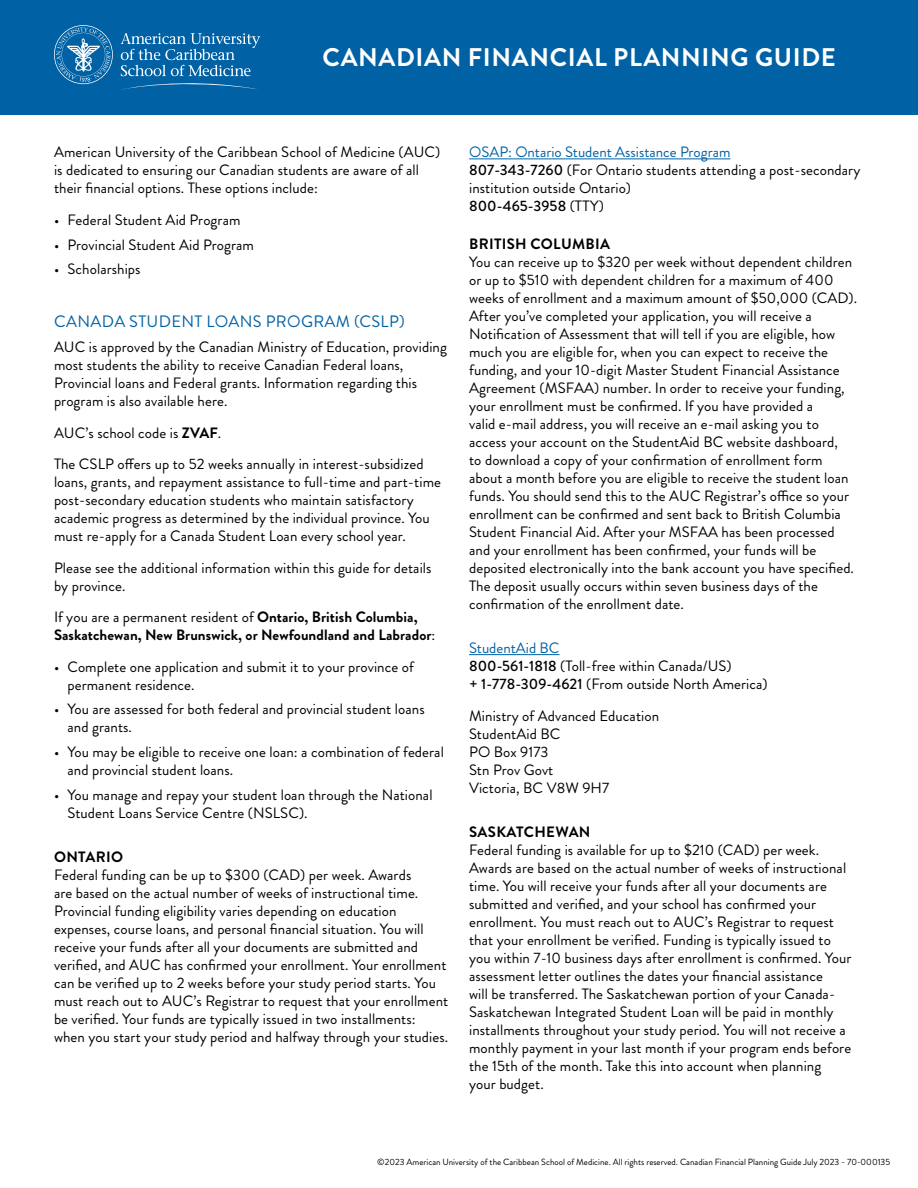
<style>
.page{position:relative;width:918px;height:1188px;background:#fff}
.page>*{position:absolute;margin:0;border:0;box-sizing:border-box;transform-origin:0 0}
.t1{font:700 25.5px "Brandon Grotesque";letter-spacing:.025em;color:#fff}
.t2{font:16.5px "Brandon Grotesque";letter-spacing:.02em;color:#0062a5}
.t3{font:15px/18px "Brandon Grotesque";letter-spacing:.005em;color:#000}
.t4{font:700 15px/18px "Brandon Grotesque";letter-spacing:.005em;color:#000}
.t5{font:9px "Brandon Grotesque";color:#000}
.s1{font-weight:700}
.s2{font-weight:400}
.s3{color:#0062a5}
.s4{font-weight:500}
</style>
<div class="page">
<hr style="left:469px;top:159px;width:261px;height:1px;background:#0062a5">
<hr style="left:469px;top:654px;width:91px;height:1px;background:#0062a5">
<div style="left:0;top:0;width:918px;height:115px;background:#0062a5"></div>
<svg style="left:121px;top:33px;width:139px;height:57px"></svg>
<svg style="left:54px;top:25px;width:59px;height:59px"></svg>
<h1 class="t1" style="left:323px;top:40px;width:515px">CANADIAN FINANCIAL PLANNING GUIDE</h1>
<p class="t3" style="left:54px;top:143px;width:388px">American University of the Caribbean School of Medicine (AUC) is dedicated to ensuring our Canadian students are aware of all their financial options. These options include:</p>
<p class="t3" style="left:54px;top:211px;width:188px">• Federal Student Aid Program</p>
<p class="t3" style="left:54px;top:236px;width:202px">• Provincial Student Aid Program</p>
<p class="t3" style="left:54px;top:260px;width:88px">• Scholarships</p>
<p class="t2" style="left:54px;top:310px;width:352px">CANADA STUDENT LOANS PROGRAM (CSLP)</p>
<p class="t3" style="left:54px;top:338px;width:394px">AUC is approved by the Canadian Ministry of Education, providing most students the ability to receive Canadian Federal loans, Provincial loans and Federal grants. Information regarding this program is also available here.</p>
<p class="t3" style="left:54px;top:417px;width:371px;line-height:31.5px">AUC’s school code is <span class="s1">ZVAF</span>.<br>The CSLP offers up to 52 weeks annually in interest-subsidized</p>
<p class="t3" style="left:54px;top:473px;width:389px">loans, grants, and repayment assistance to full-time and part-time post-secondary education students who maintain satisfactory academic progress as determined by the individual province. You must re-apply for a Canada Student Loan every school year.</p>
<p class="t3" style="left:54px;top:559px;width:379px">Please see the additional information within this guide for details by province.</p>
<p class="t4" style="left:54px;top:608px;width:383px"><span class="s2">If you are a permanent resident of</span> Ontario, British Columbia,<br>Saskatchewan, New Brunswick, or Newfoundland and Labrador<span class="s2">:</span></p>
<p class="t3" style="left:68px;top:658px;width:348px;text-indent:-14px">• Complete one application and submit it to your province of permanent residence.</p>
<p class="t3" style="left:68px;top:701px;width:359px;text-indent:-14px">• You are assessed for both federal and provincial student loans and grants.</p>
<p class="t3" style="left:68px;top:743px;width:378px;text-indent:-14px">• You may be eligible to receive one loan: a combination of federal and provincial student loans.</p>
<p class="t3" style="left:68px;top:786px;width:367px;text-indent:-14px">• You manage and repay your student loan through the National<br>Student Loans Service Centre (NSLSC).</p>
<p class="t4" style="left:54px;top:848px;width:70px">ONTARIO</p>
<p class="t3" style="left:54px;top:866px;width:396px">Federal funding can be up to $300 (CAD) per week. Awards<br>are based on the actual number of weeks of instructional time.<br>Provincial funding eligibility varies depending on education expenses, course loans, and personal financial situation. You will receive your funds after all your documents are submitted and verified, and AUC has confirmed your enrollment. Your enrollment can be verified up to 2 weeks before your study period starts. You must reach out to AUC’s Registrar to request that your enrollment be verified. Your funds are typically issued in two installments: when you start your study period and halfway through your studies.</p>
<p class="t3" style="left:469px;top:143px;width:393px"><span class="s3">OSAP: Ontario Student Assistance Program<br></span><span class="s4">807-343-7260</span> (For Ontario students attending a post-secondary institution outside Ontario)<br><span class="s4">800-465-3958</span> (TTY)</p>
<p class="t4" style="left:469px;top:235px;width:142px">BRITISH COLUMBIA</p>
<p class="t3" style="left:469px;top:253px;width:390px">You can receive up to $320 per week without dependent children or up to $510 with dependent children for a maximum of 400 weeks of enrollment and a maximum amount of $50,000 (CAD).<br>After you’ve completed your application, you will receive a Notification of Assessment that will tell if you are eligible, how much you are eligible for, when you can expect to receive the funding, and your 10-digit Master Student Financial Assistance Agreement (MSFAA) number. In order to receive your funding, your enrollment must be confirmed. If you have provided a<br>valid e-mail address, you will receive an e-mail asking you to access your account on the StudentAid BC website dashboard,<br>to download a copy of your confirmation of enrollment form about a month before you are eligible to receive the student loan funds. You should send this to the AUC Registrar’s office so your enrollment can be confirmed and sent back to British Columbia Student Financial Aid. After your MSFAA has been processed and your enrollment has been confirmed, your funds will be deposited electronically into the bank account you have specified.<br>The deposit usually occurs within seven business days of the confirmation of the enrollment date.</p>
<p class="t3" style="left:469px;top:639px;width:300px"><span class="s3">StudentAid BC<br></span><span class="s4">800-561-1818</span> (Toll-free within Canada/US)<br><span class="s4">+ 1-778-309-4621</span> (From outside North America)</p>
<p class="t3" style="left:469px;top:707px;width:192px">Ministry of Advanced Education<br>StudentAid BC<br>PO Box 9173<br>Stn Prov Govt<br>Victoria, BC V8W 9H7</p>
<p class="t4" style="left:469px;top:823px;width:123px">SASKATCHEWAN</p>
<p class="t3" style="left:469px;top:841px;width:384px">Federal funding is available for up to $210 (CAD) per week.<br>Awards are based on the actual number of weeks of instructional time. You will receive your funds after all your documents are submitted and verified, and your school has confirmed your enrollment. You must reach out to AUC’s Registrar to request that your enrollment be verified. Funding is typically issued to you within 7-10 business days after enrollment is confirmed. Your assessment letter outlines the dates your financial assistance<br>will be transferred. The Saskatchewan portion of your Canada-Saskatchewan Integrated Student Loan will be paid in monthly installments throughout your study period. You will not receive a monthly payment in your last month if your program ends before the 15th of the month. Take this into account when planning your budget.</p>
<p class="t5" style="left:377px;top:1156px;width:514px">©2023 American University of the Caribbean School of Medicine. All rights reserved. Canadian Financial Planning Guide July 2023 - 70-000135</p>
</div>
